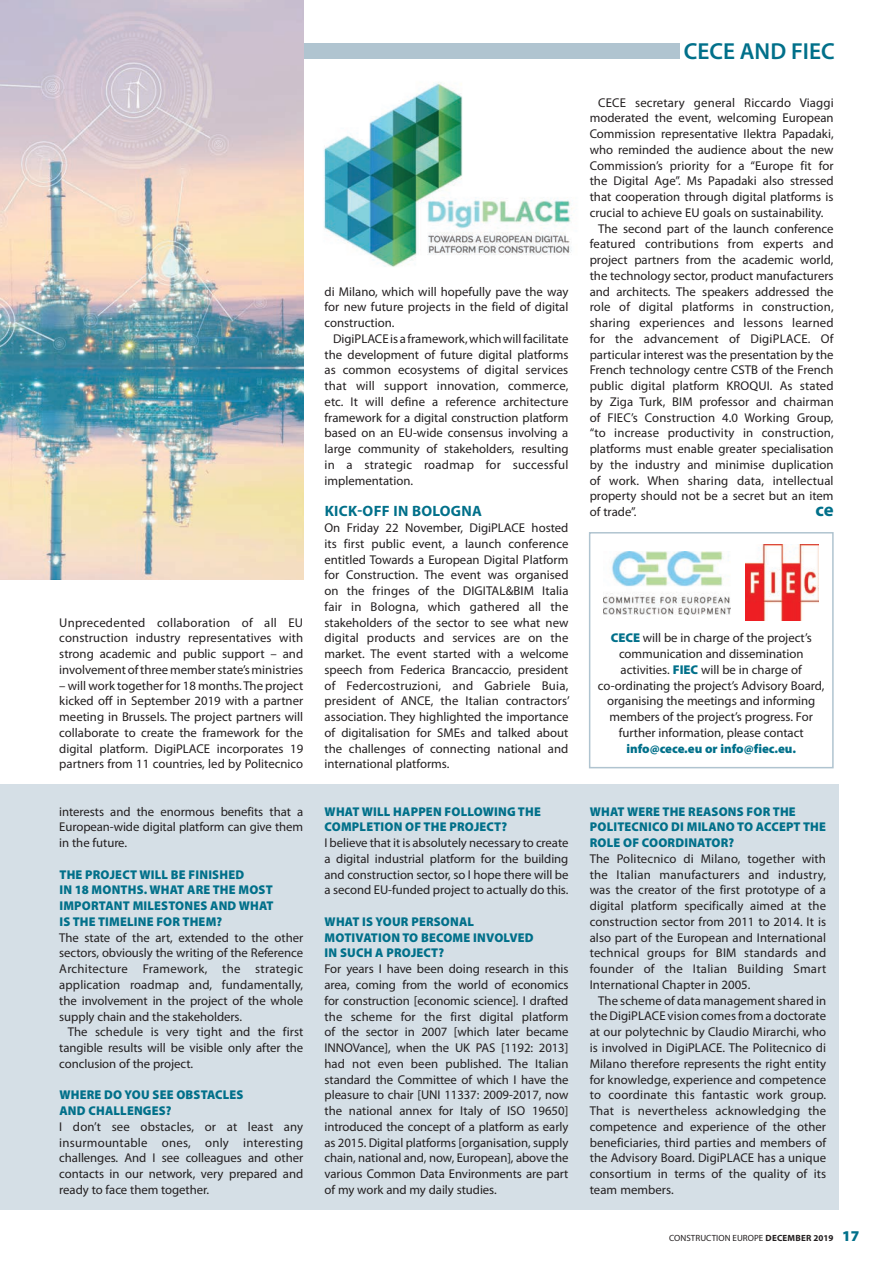
<style>
.page{position:relative;width:893px;height:1263px;background:#fff}
.page>*{position:absolute;margin:0;border:0;box-sizing:border-box;transform-origin:0 0}
.t1{font:600 23.25px "Myriad Pro";color:#01708a}
.t2{font:700 18.75px "Myriad Pro";color:#01708a}
.t3{font:700 15px "Myriad Pro";letter-spacing:.02em;color:#01708a}
.t4{font:12.75px/15.8px "Myriad Pro";color:#231f20;text-align:justify}
.t5{font:900 12.75px/15.8px "Myriad Pro";letter-spacing:.015em;color:#01708a}
.t6{font:9px "Myriad Pro";letter-spacing:.005em;color:#231f20}
.s1{font-weight:900;color:#01708a}
.s2{font-weight:700}
.s3{font-weight:900;font-size:15px;color:#01708a}
</style>
<div class="page">
<div style="left:59px;top:44px;width:620px;height:15px;background:#b0c4d0"></div>
<img style="left:323px;top:82px;width:250px;height:185px">
<img style="left:0;top:0;width:303px;height:579px">
<div style="left:0;top:784px;width:838px;height:425px;background:#d5dfe6"></div>
<div style="left:589px;top:532px;width:244px;height:236px;border:2px solid #b0c4d0"></div>
<svg style="left:745px;top:544px;width:74px;height:77px"></svg>
<img style="left:745px;top:545px;width:73px;height:75px">
<img style="left:603px;top:551px;width:127px;height:63px">
<p class="t4" style="left:59px;top:614px;width:245px">Unprecedented collaboration of all EU construction industry representatives with strong academic and public support – and involvement of three member state’s ministries</p>
<p class="t4" style="left:59px;top:677px;width:245px">– will work together for 18 months. The project kicked off in September 2019 with a partner meeting in Brussels. The project partners will collaborate to create the framework for the digital platform. DigiPLACE incorporates 19 partners from 11 countries, led by Politecnico</p>
<p class="t4" style="left:59px;top:803px;width:245px">interests and the enormous benefits that a European-wide digital platform can give them in the future.</p>
<p class="t5" style="left:59px;top:866px;width:216px">THE PROJECT WILL BE FINISHED<br>IN 18 MONTHS. WHAT ARE THE MOST<br>IMPORTANT MILESTONES AND WHAT<br>IS THE TIMELINE FOR THEM?</p>
<p class="t4" style="left:59px;top:929px;width:245px">The state of the art, extended to the other sectors, obviously the writing of the Reference Architecture Framework, the strategic application roadmap and, fundamentally, the involvement in the project of the whole supply chain and the stakeholders.</p>
<p class="t4" style="left:59px;top:1023px;width:245px;text-indent:9px">The schedule is very tight and the first tangible results will be visible only after the conclusion of the project.</p>
<p class="t5" style="left:59px;top:1087px;width:186px">WHERE DO YOU SEE OBSTACLES<br>AND CHALLENGES?</p>
<p class="t4" style="left:59px;top:1118px;width:245px">I don’t see obstacles, or at least any insurmountable ones, only interesting challenges. And I see colleagues and other contacts in our network, very prepared and ready to face them together.</p>
<p class="t4" style="left:324px;top:283px;width:245px">di Milano, which will hopefully pave the way for new future projects in the field of digital construction.</p>
<p class="t4" style="left:324px;top:330px;width:245px;text-indent:9px">DigiPLACE is a framework, which will facilitate the development of future digital platforms as common ecosystems of digital services that will support innovation, commerce, etc. It will define a reference architecture framework for a digital construction platform based on an EU-wide consensus involving a large community of stakeholders, resulting in a strategic roadmap for successful implementation.</p>
<p class="t3" style="left:324px;top:501px;width:159px">KICK-OFF IN BOLOGNA</p>
<p class="t4" style="left:324px;top:519px;width:247px">On Friday 22 November, DigiPLACE hosted its first public event, a launch conference entitled Towards a European Digital Platform for Construction. The event was organised on the fringes of the DIGITAL&amp;BIM Italia fair in Bologna, which gathered all the stakeholders of the sector to see what new digital products and services are on the market. The event started with a welcome speech from Federica Brancaccio, president of Federcostruzioni, and Gabriele Buia, president of ANCE, the Italian contractors’ association. They highlighted the importance of digitalisation for SMEs and talked about the challenges of connecting national and international platforms.</p>
<p class="t5" style="left:324px;top:803px;width:218px">WHAT WILL HAPPEN FOLLOWING THE<br>COMPLETION OF THE PROJECT?</p>
<p class="t4" style="left:324px;top:834px;width:245px">I believe that it is absolutely necessary to create a digital industrial platform for the building and construction sector, so I hope there will be a second EU-funded project to actually do this.</p>
<p class="t5" style="left:324px;top:913px;width:210px">WHAT IS YOUR PERSONAL<br>MOTIVATION TO BECOME INVOLVED<br>IN SUCH A PROJECT?</p>
<p class="t4" style="left:324px;top:960px;width:245px">For years I have been doing research in this area, coming from the world of economics for construction [economic science]. I drafted the scheme for the first digital platform of the sector in 2007 [which later became INNOVance], when the UK PAS [1192: 2013] had not even been published. The Italian standard the Committee of which I have the pleasure to chair [UNI 11337: 2009-2017, now the national annex for Italy of ISO 19650] introduced the concept of a platform as early as 2015. Digital platforms [organisation, supply chain, national and, now, European], above the various Common Data Environments are part of my work and my daily studies.</p>
<h1 class="t1" style="left:683px;top:37px;width:152px">CECE AND FIEC</h1>
<p class="t4" style="left:598px;top:94px;width:237px">CECE secretary general Riccardo Viaggi</p>
<p class="t4" style="left:589px;top:110px;width:245px">moderated the event, welcoming European</p>
<p class="t4" style="left:589px;top:126px;width:245px">Commission representative Ilektra Papadaki,</p>
<p class="t4" style="left:589px;top:141px;width:245px">who reminded the audience about the new</p>
<p class="t4" style="left:589px;top:157px;width:245px">Commission’s priority for a “Europe fit for</p>
<p class="t4" style="left:589px;top:173px;width:245px">the Digital Age”. Ms Papadaki also stressed</p>
<p class="t4" style="left:589px;top:189px;width:245px">that cooperation through digital platforms is</p>
<p class="t4" style="left:589px;top:204px;width:235px">crucial to achieve EU goals on sustainability.</p>
<p class="t4" style="left:598px;top:220px;width:237px">The second part of the launch conference</p>
<p class="t4" style="left:589px;top:236px;width:245px">featured contributions from experts and</p>
<p class="t4" style="left:589px;top:252px;width:245px">project partners from the academic world,</p>
<p class="t4" style="left:589px;top:267px;width:245px">the technology sector, product manufacturers</p>
<p class="t4" style="left:589px;top:283px;width:245px">and architects. The speakers addressed the</p>
<p class="t4" style="left:589px;top:299px;width:245px">role of digital platforms in construction,</p>
<p class="t4" style="left:589px;top:315px;width:245px">sharing experiences and lessons learned</p>
<p class="t4" style="left:589px;top:330px;width:245px">for the advancement of DigiPLACE. Of</p>
<p class="t4" style="left:589px;top:346px;width:245px">particular interest was the presentation by the</p>
<p class="t4" style="left:589px;top:362px;width:245px">French technology centre CSTB of the French</p>
<p class="t4" style="left:589px;top:378px;width:245px">public digital platform KROQUI. As stated</p>
<p class="t4" style="left:589px;top:393px;width:245px">by Ziga Turk, BIM professor and chairman</p>
<p class="t4" style="left:589px;top:409px;width:245px">of FIEC’s Construction 4.0 Working Group,</p>
<p class="t4" style="left:589px;top:425px;width:245px">“to increase productivity in construction,</p>
<p class="t4" style="left:589px;top:441px;width:245px">platforms must enable greater specialisation</p>
<p class="t4" style="left:589px;top:456px;width:245px">by the industry and minimise duplication</p>
<p class="t4" style="left:589px;top:472px;width:245px">of work. When sharing data, intellectual</p>
<p class="t4" style="left:589px;top:488px;width:245px">property should not be a secret but an item</p>
<p class="t4" style="left:589px;top:504px;width:48px">of trade”.</p>
<h2 class="t2" style="left:815px;top:497px;width:20px">ce</h2>
<p class="t4" style="left:598px;top:630px;width:228px;text-align:center"><span class="s1">CECE</span> will be in charge of the project’s communication and dissemination activities. <span class="s1">FIEC</span> will be in charge of co-ordinating the project’s Advisory Board, organising the meetings and informing members of the project’s progress. For further information, please contact</p>
<p class="t5" style="left:626px;top:740px;width:171px">info@cece.eu or info@fiec.eu.</p>
<p class="t5" style="left:589px;top:803px;width:238px">WHAT WERE THE REASONS FOR THE<br>POLITECNICO DI MILANO TO ACCEPT THE<br>ROLE OF COORDINATOR?</p>
<p class="t4" style="left:589px;top:850px;width:238px">The Politecnico di Milano, together with the Italian manufacturers and industry, was the creator of the first prototype of a digital platform specifically aimed at the construction sector from 2011 to 2014. It is also part of the European and International technical groups for BIM standards and founder of the Italian Building Smart International Chapter in 2005.</p>
<p class="t4" style="left:589px;top:992px;width:238px;text-indent:9px">The scheme of data management shared in the DigiPLACE vision comes from a doctorate at our polytechnic by Claudio Mirarchi, who is involved in DigiPLACE. The Politecnico di Milano therefore represents the right entity for knowledge, experience and competence to coordinate this fantastic work group.<br>That is nevertheless acknowledging the competence and experience of the other beneficiaries, third parties and members of the Advisory Board. DigiPLACE has a unique consortium in terms of the quality of its team members.</p>
<p class="t6" style="left:669px;top:1232px;width:192px">CONSTRUCTION EUROPE <span class="s2">DECEMBER 2019</span> <span class="s3">17</span></p>
</div>
